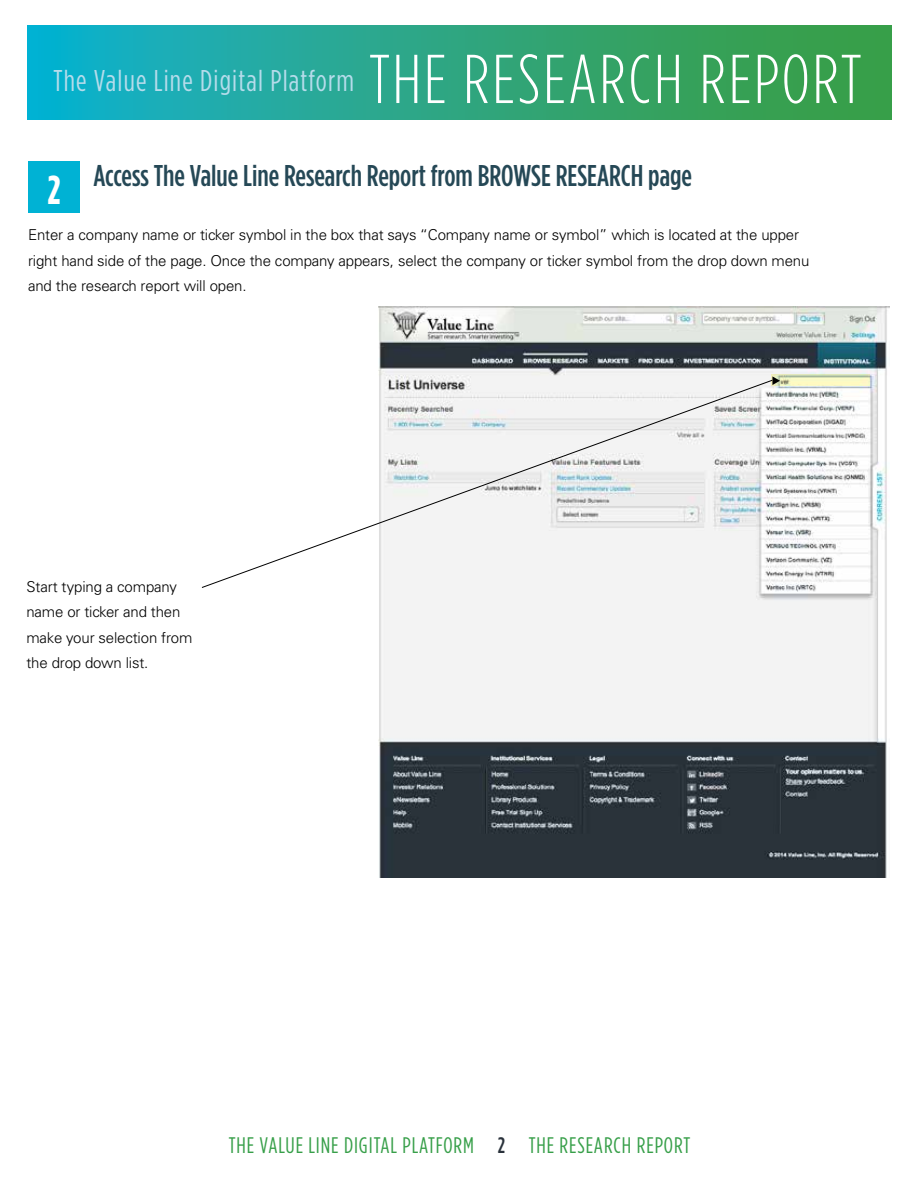
<style>
.page{position:relative;width:918px;height:1188px;background:#fff}
.page>*{position:absolute;margin:0;border:0;box-sizing:border-box;transform-origin:0 0}
.t1{font:300 69px "Gotham Condensed";letter-spacing:.04em;color:#fff}
.t2{font:700 40.5px "Gotham Condensed";color:#fff}
.t3{font:500 30px "Gotham Condensed";color:#254856}
.t4{font:30px "Gotham Condensed";letter-spacing:.04em;color:#b6dceb}
.t5{font:22.5px "Gotham Condensed";letter-spacing:.04em;color:#379f49}
.t6{font:300 15px/25.5px "Univers LT Std";letter-spacing:-.01em;color:#000}
.s1{font-weight:500;color:#2a323b}
</style>
<div class="page">
<svg style="left:27px;top:26px;width:864px;height:93px;background:#29a684"></svg>
<div style="left:28px;top:162px;width:52px;height:51px;background:#00b2d4"></div>
<img style="left:378px;top:306px;width:512px;height:571px">
<svg style="left:771px;top:375px;width:98px;height:11px"></svg>
<svg style="left:201px;top:379px;width:572px;height:209px"></svg>
<svg style="left:772px;top:376px;width:8px;height:9px"></svg>
<h3 class="t4" style="left:53px;top:64px;width:302px">THE VALUE LINE DIGITAL PLATFORM</h3>
<h1 class="t1" style="left:369px;top:43px;width:467px">THE RESEARCH REPORT</h1>
<h3 class="t3" style="left:93px;top:158px;width:600px">Access The Value Line Research Report from Browse Research page</h3>
<h2 class="t2" style="left:47px;top:167px;width:14px">2</h2>
<p class="t6" style="left:28px;top:222px;width:783px">Enter a company name or ticker symbol in the box that says “Company name or symbol” which is located at the upper right hand side of the page. Once the company appears, select the company or ticker symbol from the drop down menu and the research report will open.</p>
<p class="t6" style="left:26px;top:574px;width:167px">Start typing a company name or ticker and then make your selection from the drop down list.</p>
<h3 class="t5" style="left:229px;top:1133px;width:462px">THE VALUE LINE DIGITAL PLATFORM <span class="s1">2</span> THE RESEARCH REPORT</h3>
</div>
